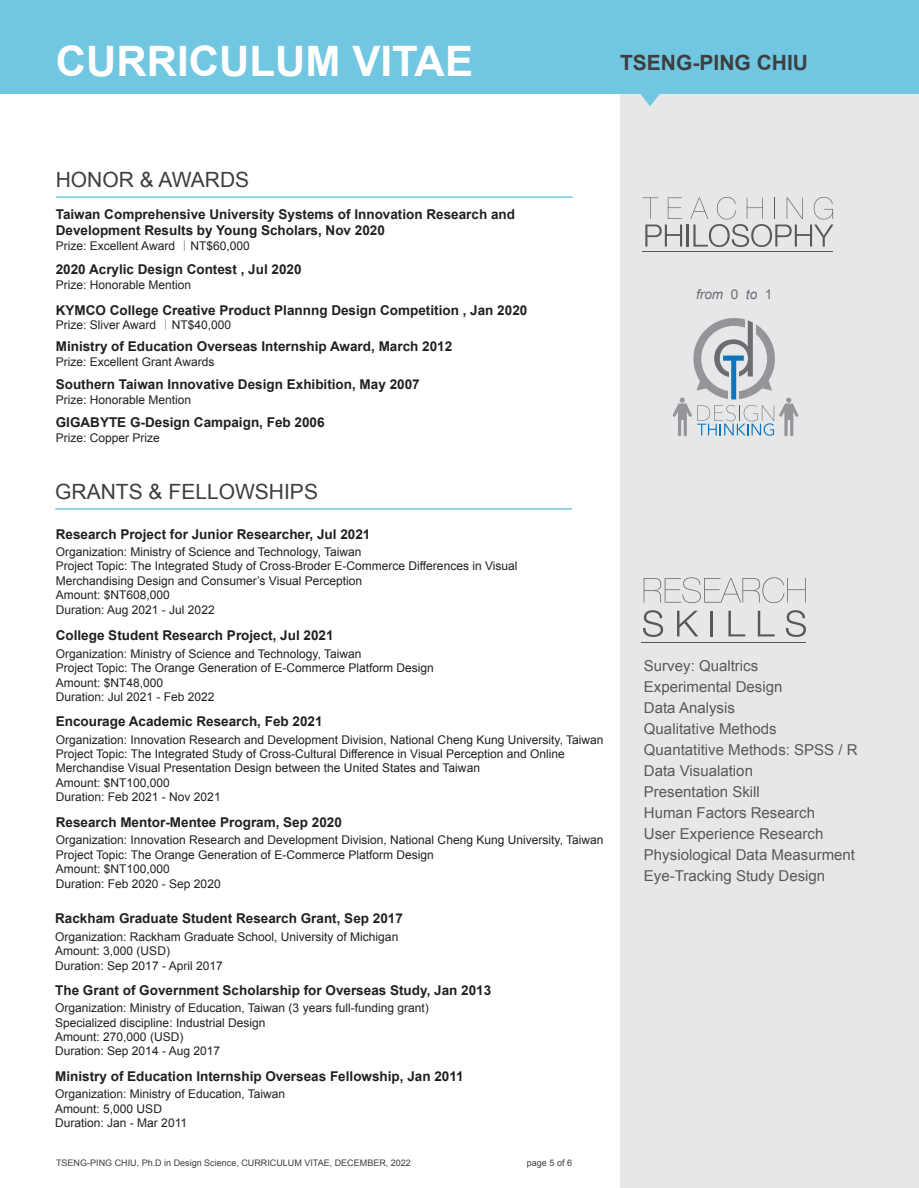
<style>
.page{position:relative;width:919px;height:1188px;background:#fff}
.page>*{position:absolute;margin:0;border:0;box-sizing:border-box;transform-origin:0 0}
.t1{font:700 42px "Arial";color:#fff}
.t2{font:21px "Arial";color:#3e3e3f}
.t3{font:700 21px "Arial";color:#3e3e3f}
.t4{font:15px/21px "Arial";color:#57585a}
.t5{font:700 13.5px/16.2px "Arial";color:#231f20}
.t6{font:italic 13.5px "Arial";color:#6c6d70}
.t7{font:12px/14.4px "Arial";color:#231f20}
.t8{font:9px "Arial";color:#3e3e3f}
.s1{font-family:"Adobe Ming Std";font-weight:300}
.s2{font-style:normal}
</style>
<div class="page">
<hr style="left:56px;top:196px;width:516px;height:2px;background:#71c6e2">
<hr style="left:55px;top:508px;width:516px;height:2px;background:#71c6e2">
<div style="left:619px;top:93px;width:299px;height:1095px;background:#e6e7e9"></div>
<div style="left:0;top:0;width:918px;height:93px;background:#71c6e2"></div>
<svg style="left:638px;top:93px;width:22px;height:13px"></svg>
<svg style="left:672px;top:320px;width:126px;height:117px"></svg>
<svg style="left:645px;top:225px;width:36px;height:22px"></svg>
<hr style="left:686px;top:225px;width:2px;height:22px;background:#57585a">
<hr style="left:642px;top:251px;width:191px;height:1px;background:#57585a">
<svg style="left:642px;top:198px;width:16px;height:21px"></svg>
<svg style="left:667px;top:198px;width:14px;height:21px"></svg>
<svg style="left:690px;top:197px;width:143px;height:50px"></svg>
<svg style="left:643px;top:577px;width:163px;height:66px"></svg>
<hr style="left:640px;top:642px;width:165px;height:1px;background:#57585a">
<h1 class="t1" style="left:56px;top:34px;width:418px">CURRICULUM VITAE</h1>
<h2 class="t3" style="left:619px;top:49px;width:189px">TSENG-PING CHIU</h2>
<h2 class="t2" style="left:56px;top:166px;width:195px">HONOR &amp; AWARDS</h2>
<p class="t5" style="left:56px;top:207px;width:460px">Taiwan Comprehensive University Systems of Innovation Research and<br>Development Results by Young Scholars, Nov 2020</p>
<p class="t7" style="left:56px;top:239px;width:195px">Prize: Excellent Award <span class="s1">｜</span>NT$60,000</p>
<p class="t5" style="left:56px;top:262px;width:247px">2020 Acrylic Design Contest , Jul 2020</p>
<p class="t7" style="left:56px;top:277px;width:137px">Prize: Honorable Mention</p>
<p class="t5" style="left:56px;top:302px;width:473px">KYMCO College Creative Product Plannng Design Competition , Jan 2020</p>
<p class="t7" style="left:56px;top:318px;width:177px">Prize: Sliver Award <span class="s1">｜</span>NT$40,000</p>
<p class="t5" style="left:56px;top:339px;width:398px">Ministry of Education Overseas Internship Award, March 2012</p>
<p class="t7" style="left:56px;top:354px;width:160px">Prize: Excellent Grant Awards</p>
<p class="t5" style="left:56px;top:377px;width:365px">Southern Taiwan Innovative Design Exhibition, May 2007</p>
<p class="t7" style="left:56px;top:392px;width:137px">Prize: Honorable Mention</p>
<p class="t5" style="left:56px;top:415px;width:270px">GIGABYTE G-Design Campaign, Feb 2006</p>
<p class="t7" style="left:56px;top:430px;width:106px">Prize: Copper Prize</p>
<h2 class="t2" style="left:55px;top:478px;width:264px">GRANTS &amp; FELLOWSHIPS</h2>
<p class="t5" style="left:56px;top:526px;width:316px">Research Project for Junior Researcher, Jul 2021</p>
<p class="t7" style="left:56px;top:545px;width:463px">Organization: Ministry of Science and Technology, Taiwan<br>Project Topic: The Integrated Study of Cross-Broder E-Commerce Differences in Visual Merchandising Design and Consumer’s Visual Perception<br>Amount: $NT608,000<br>Duration: Aug 2021 - Jul 2022</p>
<p class="t5" style="left:56px;top:628px;width:279px">College Student Research Project, Jul 2021</p>
<p class="t7" style="left:56px;top:646px;width:379px">Organization: Ministry of Science and Technology, Taiwan<br>Project Topic: The Orange Generation of E-Commerce Platform Design Amount: $NT48,000<br>Duration: Jul 2021 - Feb 2022</p>
<p class="t5" style="left:56px;top:714px;width:268px">Encourage Academic Research, Feb 2021</p>
<p class="t7" style="left:56px;top:732px;width:549px">Organization: Innovation Research and Development Division, National Cheng Kung University, Taiwan Project Topic: The Integrated Study of Cross-Cultural Difference in Visual Perception and Online Merchandise Visual Presentation Design between the United States and Taiwan<br>Amount: $NT100,000<br>Duration: Feb 2021 - Nov 2021</p>
<p class="t5" style="left:56px;top:815px;width:287px">Research Mentor-Mentee Program, Sep 2020</p>
<p class="t7" style="left:56px;top:833px;width:549px">Organization: Innovation Research and Development Division, National Cheng Kung University, Taiwan Project Topic: The Orange Generation of E-Commerce Platform Design<br>Amount: $NT100,000<br>Duration: Feb 2020 - Sep 2020</p>
<p class="t5" style="left:55px;top:911px;width:349px">Rackham Graduate Student Research Grant, Sep 2017</p>
<p class="t7" style="left:55px;top:930px;width:344px">Organization: Rackham Graduate School, University of Michigan<br>Amount: 3,000 (USD)<br>Duration: Sep 2017 - April 2017</p>
<p class="t5" style="left:55px;top:982px;width:437px">The Grant of Government Scholarship for Overseas Study, Jan 2013</p>
<p class="t7" style="left:55px;top:1001px;width:375px">Organization: Ministry of Education, Taiwan (3 years full-funding grant)<br>Specialized discipline: Industrial Design<br>Amount: 270,000 (USD)<br>Duration: Sep 2014 - Aug 2017</p>
<p class="t5" style="left:55px;top:1069px;width:410px">Ministry of Education Internship Overseas Fellowship, Jan 2011</p>
<p class="t7" style="left:55px;top:1087px;width:231px">Organization: Ministry of Education, Taiwan<br>Amount: 5,000 USD<br>Duration: Jan - Mar 2011</p>
<p class="t8" style="left:56px;top:1157px;width:356px">TSENG-PING CHIU, Ph.D in Design Science, CURRICULUM VITAE, DECEMBER, 2022</p>
<p class="t8" style="left:526px;top:1157px;width:47px">page 5 of 6</p>
<p class="t6" style="left:695px;top:285px;width:78px">from <span class="s2">0</span> to <span class="s2">1</span></p>
<p class="t4" style="left:643px;top:656px;width:215px">Survey: Qualtrics<br>Experimental Design<br>Data Analysis<br>Qualitative Methods<br>Quantatitive Methods: SPSS / R<br>Data Visualation<br>Presentation Skill<br>Human Factors Research<br>User Experience Research<br>Physiological Data Measurment<br>Eye-Tracking Study Design</p>
<p class="t4" style="left:644px;top:680px;width:215px">Survey: Qualtrics<br>Experimental Design<br>Data Analysis<br>Qualitative Methods<br>Quantatitive Methods: SPSS / R<br>Data Visualation<br>Presentation Skill<br>Human Factors Research<br>User Experience Research<br>Physiological Data Measurment</p>
</div>
